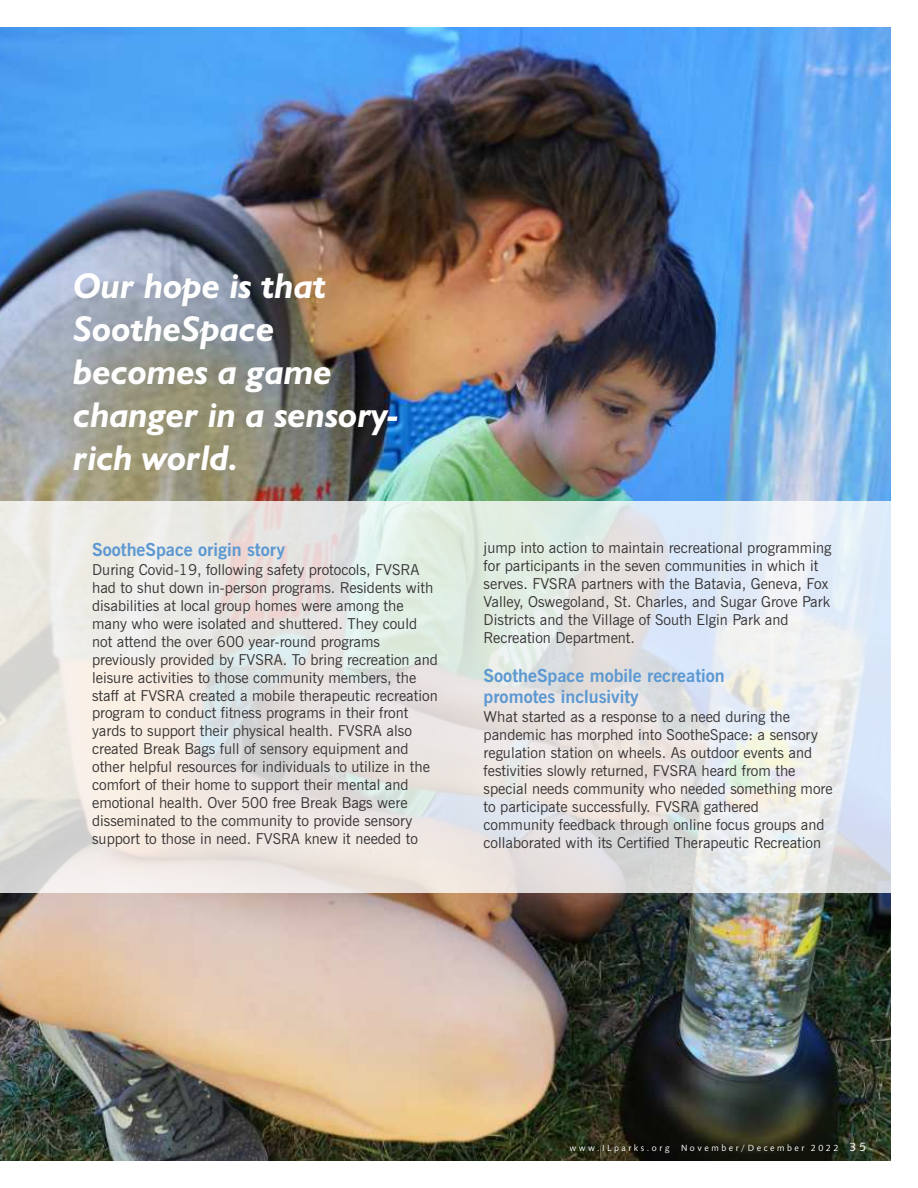
<style>
.page{position:relative;width:918px;height:1188px;background:#fff}
.page>*{position:absolute;margin:0;border:0;box-sizing:border-box;transform-origin:0 0}
.t1{font:italic 700 36px/43.2px "Humanist 521 BT";color:#fefefe}
.t2{font:700 18px/21.6px "News Gothic BT";color:#5c98d1}
.t3{font:15px/18px "News Gothic BT";color:#373435}
.t4{font:9px "Humanist 531 BT Roman A";letter-spacing:.28em;color:#fefefe}
.s1{font-size:12px}
</style>
<div class="page">
<img style="left:0;top:27px;width:891px;height:1134px">
<div style="left:0;top:502px;width:891px;height:391px;background:#fefefe;opacity:.81"></div>
<h1 class="t1" style="left:74px;top:267px;width:327px">Our hope is that<br>SootheSpace becomes a game changer in a sensory&shy;rich world.</h1>
<p class="t2" style="left:92px;top:541px;width:194px">SootheSpace origin story</p>
<p class="t3" style="left:92px;top:562px;width:347px">During Covid-19, following safety protocols, FVSRA had to shut down in-person programs. Residents with disabilities at local group homes were among the many who were isolated and shuttered. They could not attend the over 600 year-round programs previously provided by FVSRA. To bring recreation and leisure activities to those community members, the staff at FVSRA created a mobile therapeutic recreation program to conduct fitness programs in their front yards to support their physical health. FVSRA also created Break Bags full of sensory equipment and other helpful resources for individuals to utilize in the comfort of their home to support their mental and emotional health. Over 500 free Break Bags were disseminated to the community to provide sensory support to those in need. FVSRA knew it needed to</p>
<p class="t3" style="left:484px;top:541px;width:349px">jump into action to maintain recreational programming for participants in the seven communities in which it serves. FVSRA partners with the Batavia, Geneva, Fox Valley, Oswegoland, St. Charles, and Sugar Grove Park Districts and the Village of South Elgin Park and Recreation Department.</p>
<p class="t2" style="left:484px;top:666px;width:243px">SootheSpace mobile recreation promotes inclusivity</p>
<p class="t3" style="left:484px;top:709px;width:351px">What started as a response to a need during the pandemic has morphed into SootheSpace: a sensory regulation station on wheels. As outdoor events and festivities slowly returned, FVSRA heard from the special needs community who needed something more to participate successfully. FVSRA gathered community feedback through online focus groups and collaborated with its Certified Therapeutic Recreation</p>
<p class="t4" style="left:569px;top:1145px;width:102px">www.ILparks.org</p>
<p class="t4" style="left:681px;top:1145px;width:187px">November/December 2022 <span class="s1">35</span></p>
</div>
